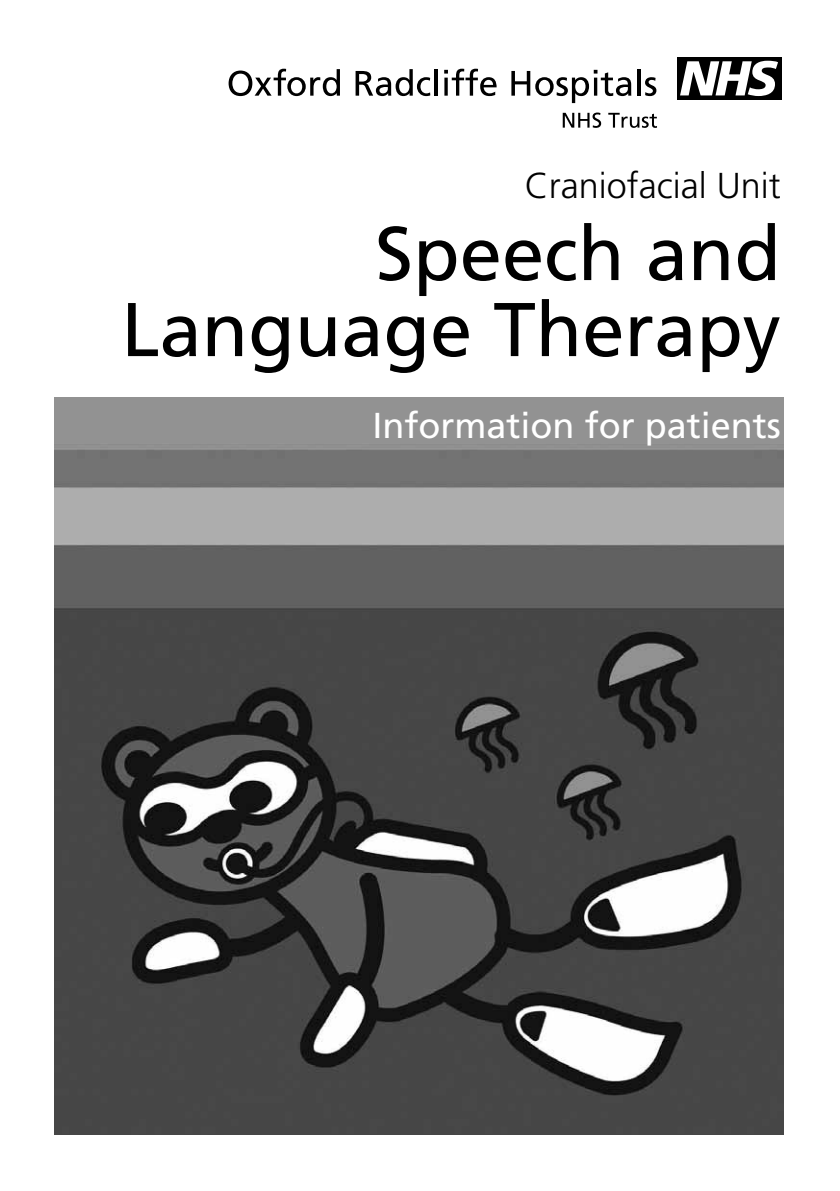
<style>
.page{position:relative;width:840px;height:1191px;background:#fff}
.page>*{position:absolute;margin:0;border:0;box-sizing:border-box;transform-origin:0 0}
.t1{font:76px/76px "Frutiger";color:#000;text-align:right}
.t2{font:36px "Frutiger";color:#fff}
.t3{font:300 36px "Frutiger";color:#000}
</style>
<div class="page">
<img style="left:54px;top:397px;width:728px;height:737px">
<svg style="left:228px;top:69px;width:112px;height:27px"></svg>
<svg style="left:355px;top:69px;width:75px;height:27px"></svg>
<hr style="left:434px;top:69px;width:3px;height:27px;background:#000">
<svg style="left:444px;top:69px;width:52px;height:27px"></svg>
<svg style="left:511px;top:70px;width:120px;height:33px"></svg>
<hr style="left:637px;top:69px;width:3px;height:27px;background:#000">
<svg style="left:645px;top:77px;width:11px;height:19px"></svg>
<div style="left:676px;top:57px;width:105px;height:43px;background:#000"></div>
<svg style="left:680px;top:61px;width:97px;height:35px"></svg>
<svg style="left:562px;top:113px;width:38px;height:15px"></svg>
<svg style="left:608px;top:113px;width:48px;height:15px"></svg>
<p class="t3" style="left:524px;top:166px;width:257px">Craniofacial Unit</p>
<p class="t1" style="left:121px;top:215px;width:660px">Speech and<br>Language Therapy</p>
<p class="t2" style="left:372px;top:404px;width:410px">Information for patients</p>
</div>
